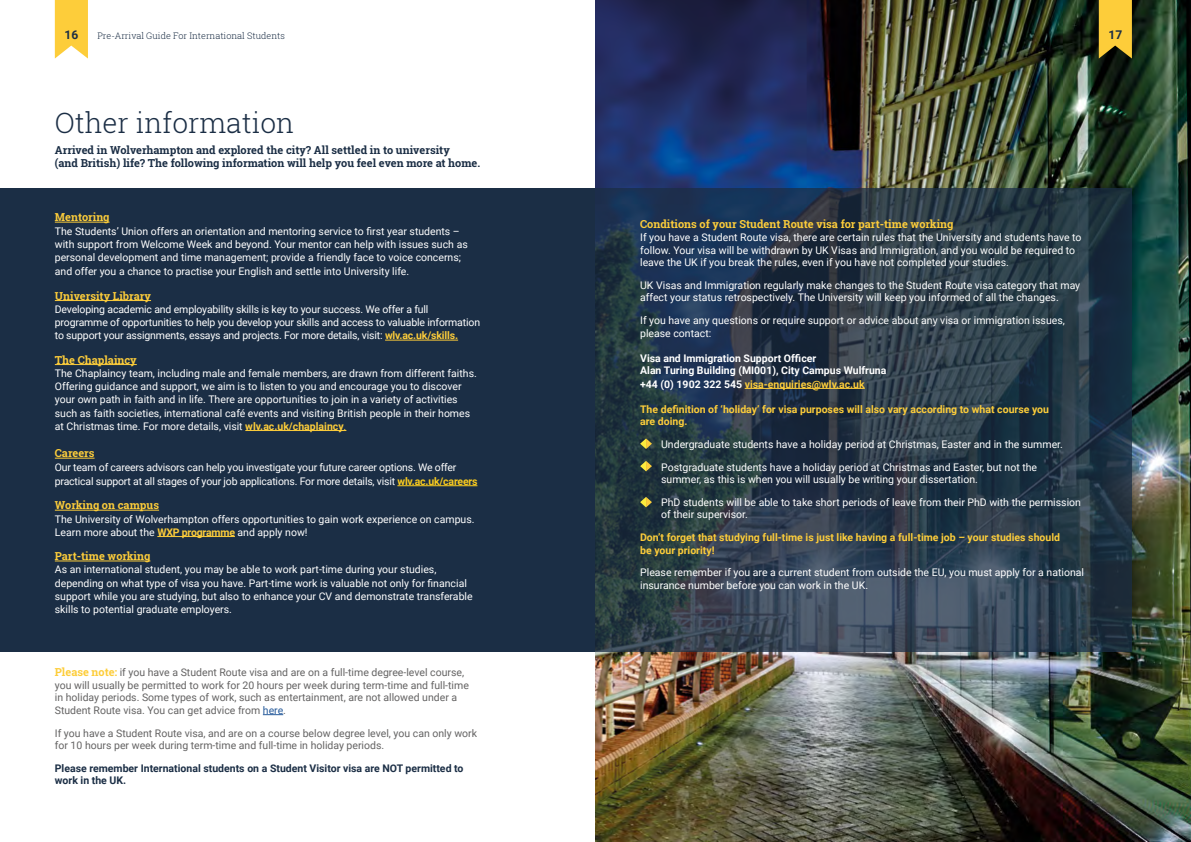
<style>
.page{position:relative;width:1191px;height:842px;background:#fff}
.page>*{position:absolute;margin:0;border:0;box-sizing:border-box;transform-origin:0 0}
.t1{font:300 28px "Roboto Slab";color:#1b2e45}
.t2{font:700 12px "Roboto";color:#1b2e45}
.t3{font:700 11px/13.2px "Roboto Slab";color:#1b2e45}
.t4{font:700 11px "Roboto Slab";color:#fdcd3a}
.t5{font:10.5px/13.2px "Roboto";color:#fff}
.t6{font:10.5px/12.6px "Roboto";color:#646363}
.t7{font:700 10.5px/12.6px "Roboto";color:#fdcd3a}
.t8{font:700 10.5px/12.9px "Roboto";color:#fff}
.t9{font:700 10.5px/12.6px "Roboto";color:#1b2e45}
.t10{font:300 9px "Roboto Slab";color:#1b2e45}
.s1{font-weight:700;color:#fdcd3a}
.s2{color:#fdcd3a}
.s3{font-weight:700;color:#fbcc1e}
.s4{font-family:"Roboto Slab";font-weight:700;font-size:11px;color:#fdcd3a}
.s5{color:#275b9b}
</style>
<div class="page">
<svg style="left:55px;top:0;width:33px;height:59px;background:#fdd251"></svg>
<div style="left:0;top:188px;width:595px;height:464px;background:#1b2e45"></div>
<hr style="left:55px;top:222px;width:55px;height:1px;background:#fdcd3a">
<hr style="left:55px;top:300px;width:96px;height:1px;background:#fdcd3a">
<hr style="left:385px;top:340px;width:73px;height:1px;background:#fdcd3a">
<hr style="left:55px;top:364px;width:82px;height:1px;background:#fdcd3a">
<hr style="left:245px;top:430px;width:101px;height:1px;background:#fdcd3a">
<hr style="left:55px;top:458px;width:40px;height:1px;background:#fdcd3a">
<hr style="left:397px;top:485px;width:80px;height:1px;background:#fbcc1e">
<hr style="left:55px;top:510px;width:104px;height:1px;background:#fdcd3a">
<hr style="left:157px;top:536px;width:78px;height:1px;background:#fdcd3a">
<hr style="left:55px;top:561px;width:95px;height:1px;background:#fdcd3a">
<svg style="left:263px;top:714px;width:20px;height:1px"></svg>
<img style="left:595px;top:0;width:596px;height:842px">
<svg style="left:595px;top:188px;width:536px;height:464px;background:#283a4a"></svg>
<hr style="left:744px;top:388px;width:120px;height:1px;background:#fdcd3a">
<svg style="left:640px;top:438px;width:12px;height:11px"></svg>
<svg style="left:640px;top:461px;width:12px;height:10px"></svg>
<svg style="left:640px;top:497px;width:12px;height:10px"></svg>
<svg style="left:1098px;top:0;width:33px;height:59px;background:#dab233"></svg>
<p class="t2" style="left:64px;top:26px;width:15px">16</p>
<p class="t10" style="left:97px;top:30px;width:189px">Pre-Arrival Guide For International Students</p>
<h1 class="t1" style="left:55px;top:103px;width:241px">Other information</h1>
<p class="t3" style="left:55px;top:143px;width:427px">Arrived in Wolverhampton and explored the city? All settled in to university<br>(and British) life? The following information will help you feel even more at home.</p>
<p class="t4" style="left:55px;top:210px;width:56px">Mentoring</p>
<p class="t5" style="left:55px;top:224px;width:414px">The Students’ Union offers an orientation and mentoring service to first year students – with support from Welcome Week and beyond. Your mentor can help with issues such as personal development and time management; provide a friendly face to voice concerns;</p>
<p class="t5" style="left:55px;top:265px;width:356px">and offer you a chance to practise your English and settle into University life.</p>
<p class="t4" style="left:55px;top:288px;width:98px">University Library</p>
<p class="t5" style="left:55px;top:302px;width:427px">Developing academic and employability skills is key to your success. We offer a full programme of opportunities to help you develop your skills and access to valuable information to support your assignments, essays and projects. For more details, visit: <span class="s1">wlv.ac.uk/skills.</span></p>
<p class="t4" style="left:55px;top:352px;width:83px">The Chaplaincy</p>
<p class="t5" style="left:55px;top:366px;width:423px">The Chaplaincy team, including male and female members, are drawn from different faiths.<br>Offering guidance and support, we aim is to listen to you and encourage you to discover your own path in faith and in life. There are opportunities to join in a variety of activities such as faith societies, international café events and visiting British people in their homes at Christmas time. For more details, visit <span class="s1">wlv.ac.uk/chaplaincy</span><span class="s2">.</span></p>
<p class="t4" style="left:55px;top:446px;width:41px">Careers</p>
<p class="t5" style="left:55px;top:459px;width:424px;line-height:14.4px">Our team of careers advisors can help you investigate your future career options. We offer practical support at all stages of your job applications. For more details, visit <span class="s3">wlv.ac.uk/careers</span></p>
<p class="t4" style="left:55px;top:498px;width:106px">Working on campus</p>
<p class="t5" style="left:55px;top:512px;width:421px">The University of Wolverhampton offers opportunities to gain work experience on campus.<br>Learn more about the <span class="s1">WXP programme</span> and apply now!</p>
<p class="t4" style="left:55px;top:549px;width:97px">Part-time working</p>
<p class="t5" style="left:55px;top:563px;width:419px">As an international student, you may be able to work part-time during your studies, depending on what type of visa you have. Part-time work is valuable not only for financial support while you are studying, but also to enhance your CV and demonstrate transferable skills to potential graduate employers.</p>
<p class="t6" style="left:55px;top:666px;width:415px"><span class="s4">Please note:</span> if you have a Student Route visa and are on a full-time degree-level course, you will usually be permitted to work for 20 hours per week during term-time and full-time in holiday periods. Some types of work, such as entertainment, are not allowed under a Student Route visa. You can get advice from <span class="s5">here</span>.</p>
<p class="t6" style="left:55px;top:726px;width:424px">If you have a Student Route visa, and are on a course below degree level, you can only work for 10 hours per week during term-time and full-time in holiday periods.</p>
<p class="t9" style="left:55px;top:761px;width:410px">Please remember International students on a Student Visitor visa are NOT permitted to work in the UK.</p>
<p class="t2" style="left:1108px;top:26px;width:15px">17</p>
<p class="t4" style="left:640px;top:217px;width:315px">Conditions of your Student Route visa for part-time working</p>
<p class="t5" style="left:640px;top:231px;width:443px;line-height:12.6px">If you have a Student Route visa, there are certain rules that the University and students have to follow. Your visa will be withdrawn by UK Visas and Immigration, and you would be required to leave the UK if you break the rules, even if you have not completed your studies.</p>
<p class="t5" style="left:640px;top:278px;width:441px;line-height:12.6px">UK Visas and Immigration regularly make changes to the Student Route visa category that may affect your status retrospectively. The University will keep you informed of all the changes.</p>
<p class="t5" style="left:640px;top:314px;width:426px;line-height:12.6px">If you have any questions or require support or advice about any visa or immigration issues, please contact:</p>
<p class="t8" style="left:640px;top:351px;width:248px">Visa and Immigration Support Officer<br>Alan Turing Building (MI001), City Campus Wulfruna +44 (0) 1902 322 545 <span class="s2">visa-enquiries@wlv.ac.uk</span></p>
<p class="t7" style="left:640px;top:402px;width:410px">The definition of ‘holiday’ for visa purposes will also vary according to what course you are doing.</p>
<p class="t5" style="left:661px;top:433px;width:403px;line-height:22.6px">Undergraduate students have a holiday period at Christmas, Easter and in the summer.<br>Postgraduate students have a holiday period at Christmas and Easter, but not the</p>
<p class="t5" style="left:661px;top:468px;width:421px;line-height:22.6px">summer, as this is when you will usually be writing your dissertation.<br>PhD students will be able to take short periods of leave from their PhD with the permission</p>
<p class="t5" style="left:661px;top:508px;width:88px">of their supervisor.</p>
<p class="t7" style="left:640px;top:531px;width:421px">Don’t forget that studying full-time is just like having a full-time job – your studies should be your priority!</p>
<p class="t5" style="left:640px;top:566px;width:445px;line-height:12.6px">Please remember if you are a current student from outside the EU, you must apply for a national insurance number before you can work in the UK.</p>
</div>
